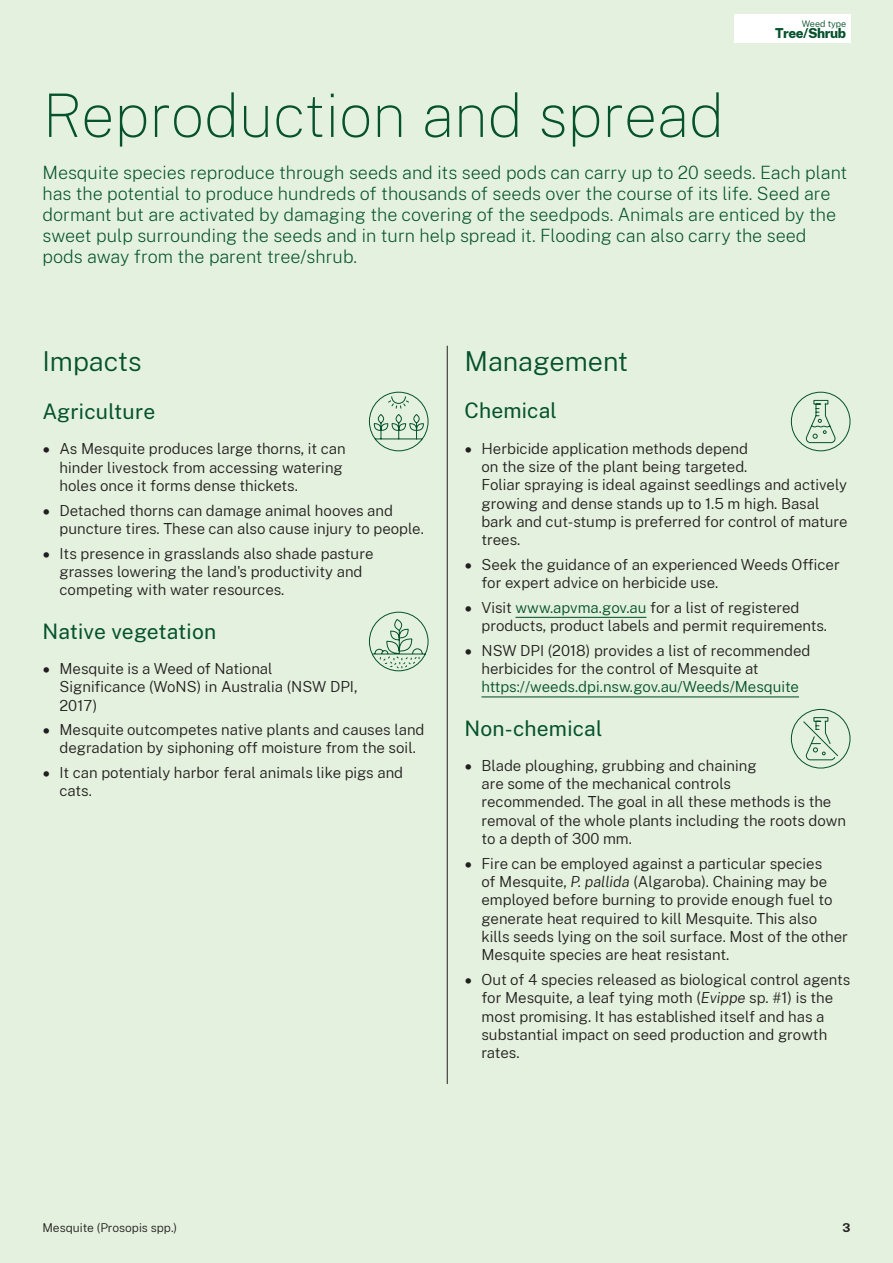
<style>
.page{position:relative;width:893px;height:1263px;background:#e4f1de}
.page>*{position:absolute;margin:0;border:0;box-sizing:border-box;transform-origin:0 0}
.H1{font:100 60px "Public Sans";color:#05522d}
.H2{font:300 27px "Public Sans";color:#05522d}
.H3{font:21px "Public Sans";letter-spacing:.01em;color:#05522d}
.Intro{font:200 18px/21px "Public Sans";color:#05522d}
.t1{font:300 15px/18.3px "Public Sans";color:#231f20}
.Body{font:800 13.5px "Public Sans";letter-spacing:-.03em;color:#05522d}
.t2{font:300 12px "Public Sans";color:#231f20}
.t3{font:700 12px "Public Sans";color:#231f20}
.Small_Print{font:300 9px "Public Sans";color:#05522d}
.s1{font-family:"Nunito Sans"}
.s2{color:#05522d}
.s3{font-style:italic}
</style>
<div class="page">
<hr style="left:447px;top:346px;width:1px;height:738px;background:#231f20">
<svg style="left:368px;top:391px;width:61px;height:61px"></svg>
<svg style="left:368px;top:611px;width:61px;height:61px"></svg>
<hr style="left:516px;top:617px;width:130px;height:1px;background:#05522d">
<hr style="left:481px;top:696px;width:318px;height:1px;background:#05522d">
<svg style="left:790px;top:391px;width:61px;height:61px"></svg>
<svg style="left:790px;top:708px;width:61px;height:61px"></svg>
<div style="left:733px;top:14px;width:117px;height:29px;background:#fff"></div>
<p class="Small_Print" style="left:802px;top:17px;width:46px">Weed type</p>
<p class="Body" style="left:775px;top:23px;width:73px">Tree/Shrub</p>
<h1 class="H1" style="left:43px;top:75px;width:683px">Reproduction and spread</h1>
<p class="Intro" style="left:43px;top:161px;width:806px">Mesquite species reproduce through seeds and its seed pods can carry up to 20 seeds. Each plant has the potential to produce hundreds of thousands of seeds over the course of its life. Seed are dormant but are activated by damaging the covering of the seedpods. Animals are enticed by the sweet pulp surrounding the seeds and in turn help spread it. Flooding can also carry the seed pods away from the parent tree/shrub.</p>
<h2 class="H2" style="left:43px;top:342px;width:100px">Impacts</h2>
<h3 class="H3" style="left:43px;top:397px;width:114px">Agriculture</h3>
<p class="t1" style="left:60px;top:439px;width:288px;text-indent:-17px"><span class="s1">•</span> As Mesquite produces large thorns, it can hinder livestock from accessing watering holes once it forms dense thickets.</p>
<p class="t1" style="left:60px;top:500px;width:366px;text-indent:-17px"><span class="s1">•</span> Detached thorns can damage animal hooves and puncture tires. These can also cause injury to people.</p>
<p class="t1" style="left:60px;top:543px;width:315px;text-indent:-17px"><span class="s1">•</span> Its presence in grasslands also shade pasture grasses lowering the land's productivity and competing with water resources.</p>
<h3 class="H3" style="left:43px;top:616px;width:175px">Native vegetation</h3>
<p class="t1" style="left:60px;top:659px;width:299px;text-indent:-17px"><span class="s1">•</span> Mesquite is a Weed of National<br>Significance (WoNS) in Australia (NSW DPI,<br>2017)</p>
<p class="t1" style="left:43px;top:720px;width:383px;text-align:center"><span class="s1">•</span> Mesquite outcompetes native plants and causes land degradation by siphoning off moisture from the soil.</p>
<p class="t1" style="left:60px;top:763px;width:345px;text-indent:-17px"><span class="s1">•</span> It can potentialy harbor feral animals like pigs and cats.</p>
<h2 class="H2" style="left:464px;top:342px;width:165px">Management</h2>
<h3 class="H3" style="left:464px;top:396px;width:94px">Chemical</h3>
<p class="t1" style="left:481px;top:438px;width:368px;text-indent:-17px"><span class="s1">•</span> Herbicide application methods depend<br>on the size of the plant being targeted.<br>Foliar spraying is ideal against seedlings and actively growing and dense stands up to 1.5 m high. Basal bark and cut-stump is preferred for control of mature trees.</p>
<p class="t1" style="left:481px;top:555px;width:360px;text-indent:-17px"><span class="s1">•</span> Seek the guidance of an experienced Weeds Officer for expert advice on herbicide use.</p>
<p class="t1" style="left:481px;top:598px;width:347px;text-indent:-17px"><span class="s1">•</span> Visit <span class="s2">www.apvma.gov.au</span> for a list of registered products, product labels and permit requirements.</p>
<p class="t1" style="left:481px;top:640px;width:330px;text-indent:-17px"><span class="s1">•</span> NSW DPI (2018) provides a list of recommended herbicides for the control of Mesquite at <span class="s2">https://weeds.dpi.nsw.gov.au/Weeds/Mesquite</span></p>
<h3 class="H3" style="left:464px;top:713px;width:139px">Non-chemical</h3>
<p class="t1" style="left:481px;top:756px;width:366px;text-indent:-17px"><span class="s1">•</span> Blade ploughing, grubbing and chaining<br>are some of the mechanical controls<br>recommended. The goal in all these methods is the removal of the whole plants including the roots down to a depth of 300 mm.</p>
<p class="t1" style="left:481px;top:853px;width:368px;text-indent:-17px"><span class="s1">•</span> Fire can be employed against a particular species<br>of Mesquite, <span class="s3">P. pallida</span> (Algaroba). Chaining may be employed before burning to provide enough fuel to generate heat required to kill Mesquite. This also kills seeds lying on the soil surface. Most of the other Mesquite species are heat resistant.</p>
<p class="t1" style="left:481px;top:970px;width:370px;text-indent:-17px"><span class="s1">•</span> Out of 4 species released as biological control agents for Mesquite, a leaf tying moth (<span class="s3">Evippe</span> sp. #1) is the most promising. It has established itself and has a substantial impact on seed production and growth rates.</p>
<p class="t2" style="left:43px;top:1219px;width:136px">Mesquite (Prosopis spp.)</p>
<p class="t3" style="left:842px;top:1219px;width:9px">3</p>
</div>
